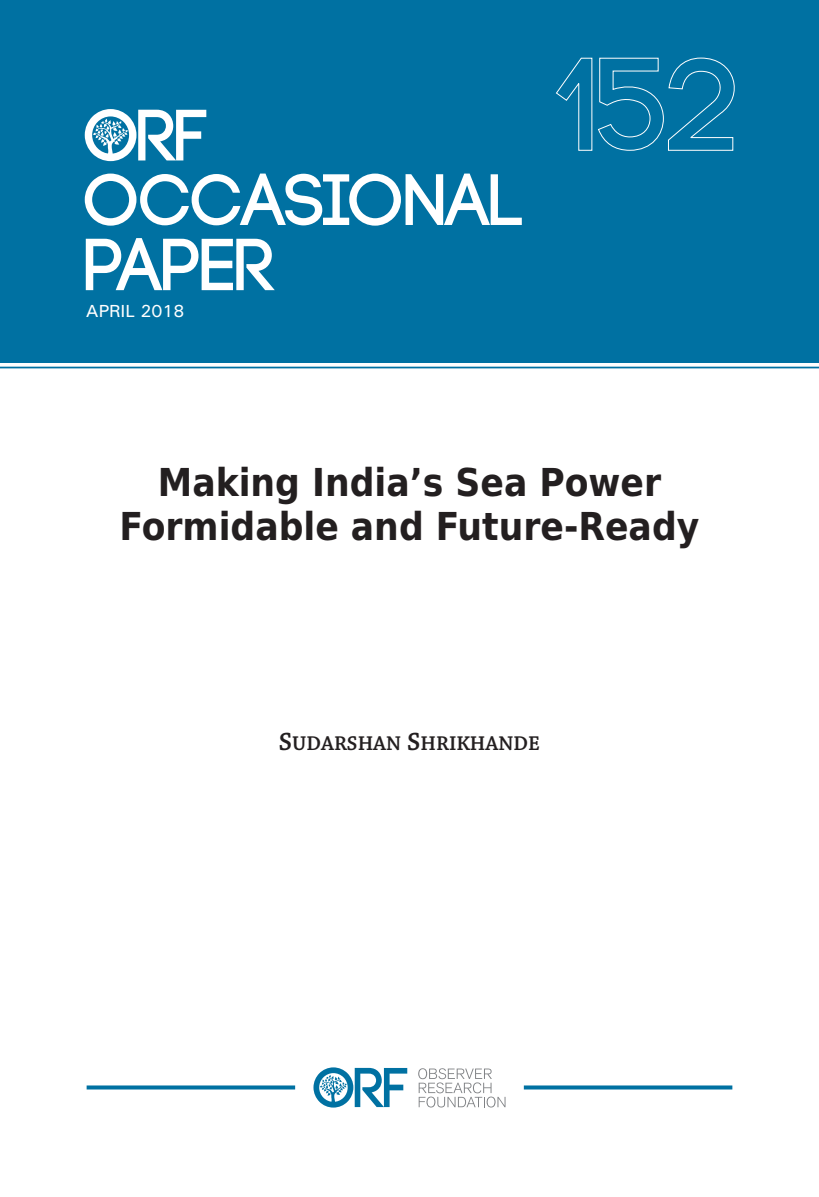
<style>
.page{position:relative;width:819px;height:1197px;background:#fff}
.page>*{position:absolute;margin:0;border:0;box-sizing:border-box;transform-origin:0 0}
.t1{font:700 38.5px/44.8px "DejaVu Sans Condensed";color:#231f20;text-align:center}
.t2{font:600 21px "Chaparral Pro";color:#231f20}
.t3{font:17.5px "Univers";color:#fff}
.s1{font-size:26.25px}
</style>
<div class="page">
<div style="left:0;top:0;width:819px;height:362px;background:#0071a2"></div>
<svg style="left:0;top:366px;width:819px;height:3px;background:#6aabc8"></svg>
<svg style="left:85px;top:109px;width:121px;height:52px"></svg>
<svg style="left:85px;top:174px;width:437px;height:52px"></svg>
<svg style="left:86px;top:238px;width:189px;height:52px"></svg>
<svg style="left:418px;top:1068px;width:88px;height:40px"></svg>
<svg style="left:313px;top:1067px;width:94px;height:41px"></svg>
<svg style="left:86px;top:1085px;width:210px;height:5px"></svg>
<svg style="left:523px;top:1085px;width:210px;height:5px"></svg>
<svg style="left:556px;top:57px;width:179px;height:94px"></svg>
<p class="t3" style="left:86px;top:305px;width:100px">APRIL 2018</p>
<p class="t1" style="left:120px;top:463px;width:581px">Making India’s Sea Power<br>Formidable and Future-Ready</p>
<p class="t2" style="left:279px;top:734px;width:263px"><span class="s1">S</span>UDARSHAN <span class="s1">S</span>HRIKHANDE</p>
</div>
